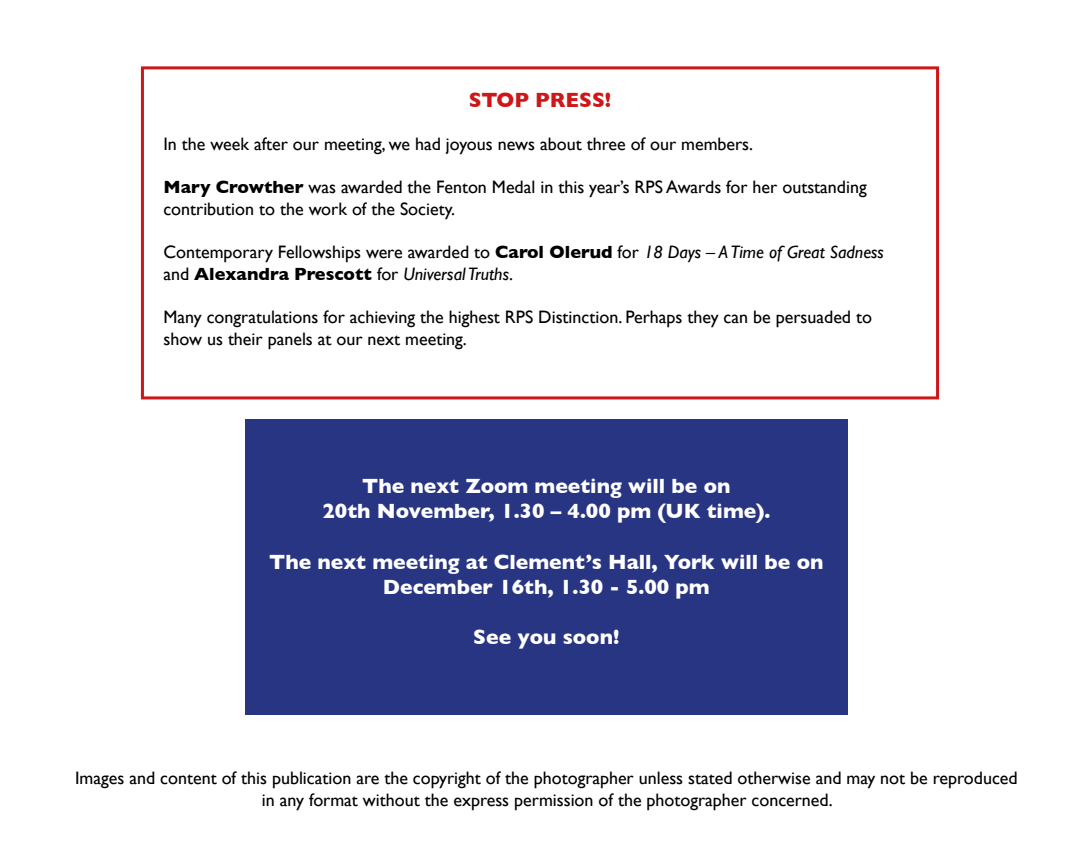
<style>
.page{position:relative;width:1080px;height:864px;background:#fff}
.page>*{position:absolute;margin:0;border:0;box-sizing:border-box;transform-origin:0 0}
.t1{font:700 21px/25.2px "Gill Sans";color:#fff;text-align:center}
.t2{font:700 21px "Gill Sans";color:#cd1719}
.t3{font:18px/21.6px "Gill Sans";color:#000}
.s1{font-weight:700}
.s2{font-style:italic}
</style>
<div class="page">
<div style="left:245px;top:419px;width:603px;height:295px;background:#283583"></div>
<div style="left:141px;top:66px;width:798px;height:333px;border:3px solid #cd1719"></div>
<p class="t2" style="left:469px;top:83px;width:144px">STOP PRESS!</p>
<p class="t3" style="left:163px;top:133px;width:591px">In the week after our meeting, we had joyous news about three of our members.</p>
<p class="t3" style="left:163px;top:176px;width:705px"><span class="s1">Mary Crowther</span> was awarded the Fenton Medal in this year’s RPS Awards for her outstanding contribution to the work of the Society.</p>
<p class="t3" style="left:163px;top:241px;width:722px">Contemporary Fellowships were awarded to <span class="s1">Carol Olerud</span> for <span class="s2">18 Days – A Time of Great Sadness </span>and <span class="s1">Alexandra Prescott</span> for <span class="s2">Universal Truths</span>.</p>
<p class="t3" style="left:163px;top:306px;width:710px">Many congratulations for achieving the highest RPS Distinction. Perhaps they can be persuaded to show us their panels at our next meeting.</p>
<p class="t1" style="left:322px;top:473px;width:449px">The next Zoom meeting will be on<br>20th November, 1.30 – 4.00 pm (UK time).</p>
<p class="t1" style="left:269px;top:549px;width:556px">The next meeting at Clement’s Hall, York will be on<br>December 16th, 1.30 - 5.00 pm</p>
<p class="t1" style="left:473px;top:624px;width:148px">See you soon!</p>
<p class="t3" style="left:75px;top:767px;width:944px;text-align:center">Images and content of this publication are the copyright of the photographer unless stated otherwise and may not be reproduced in any format without the express permission of the photographer concerned.</p>
</div>
